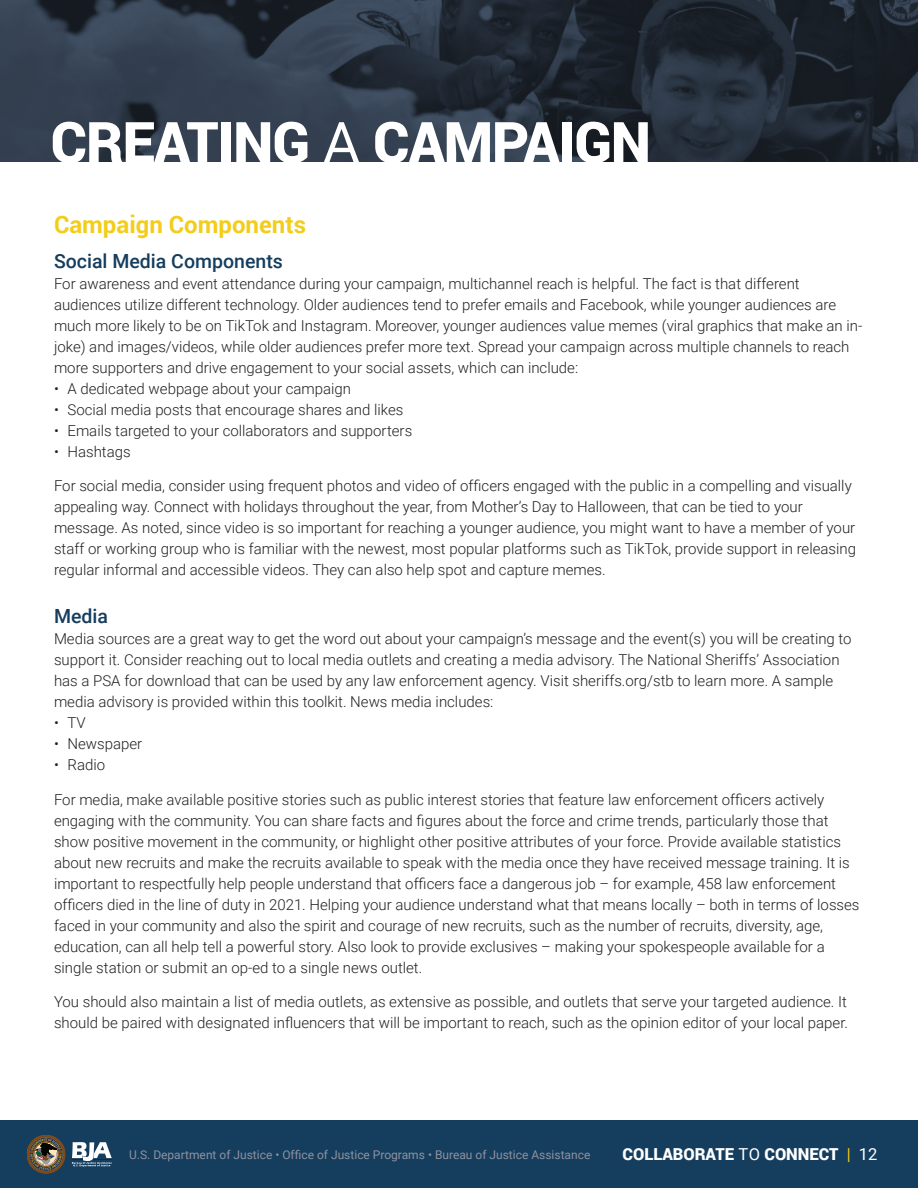
<style>
.page{position:relative;width:918px;height:1188px;background:#fff}
.page>*{position:absolute;margin:0;border:0;box-sizing:border-box;transform-origin:0 0}
.t1{font:900 57px "Roboto";letter-spacing:-.02em;color:#fff}
.t2{font:700 24px "Roboto";color:#f3cd1a}
.t3{font:500 19.5px "Roboto";color:#153d5e}
.t4{font:900 16.5px "Roboto";color:#fff}
.t5{font:300 15px/21px "Roboto";color:#231f20}
.t6{font:12px "Roboto";color:#8e929f}
.s1{font-weight:400}
.s2{font-weight:400;color:#f3cd1a}
</style>
<div class="page">
<div style="left:0;top:1120px;width:918px;height:68px;background:#153d5e"></div>
<svg style="left:27px;top:1135px;width:38px;height:38px"></svg>
<svg style="left:72px;top:1142px;width:40px;height:25px"></svg>
<img style="left:0;top:0;width:918px;height:162px">
<h1 class="t1" style="left:51px;top:102px;width:602px">CREATING <span class="s1">A</span> CAMPAIGN</h1>
<h2 class="t2" style="left:54px;top:208px;width:254px">Campaign Components</h2>
<h3 class="t3" style="left:54px;top:247px;width:230px">Social Media Components</h3>
<p class="t5" style="left:54px;top:272px;width:810px">For awareness and event attendance during your campaign, multichannel reach is helpful. The fact is that different audiences utilize different technology. Older audiences tend to prefer emails and Facebook, while younger audiences are much more likely to be on TikTok and Instagram. Moreover, younger audiences value memes (viral graphics that make an in&shy;joke) and images/videos, while older audiences prefer more text. Spread your campaign across multiple channels to reach more supporters and drive engagement to your social assets, which can include:</p>
<p class="t5" style="left:54px;top:377px;width:299px">• A dedicated webpage about your campaign</p>
<p class="t5" style="left:54px;top:398px;width:351px">• Social media posts that encourage shares and likes</p>
<p class="t5" style="left:54px;top:419px;width:360px">• Emails targeted to your collaborators and supporters</p>
<p class="t5" style="left:54px;top:440px;width:78px">• Hashtags</p>
<p class="t5" style="left:54px;top:475px;width:804px">For social media, consider using frequent photos and video of officers engaged with the public in a compelling and visually appealing way. Connect with holidays throughout the year, from Mother’s Day to Halloween, that can be tied to your message. As noted, since video is so important for reaching a younger audience, you might want to have a member of your staff or working group who is familiar with the newest, most popular platforms such as TikTok, provide support in releasing regular informal and accessible videos. They can also help spot and capture memes.</p>
<h3 class="t3" style="left:54px;top:602px;width:56px">Media</h3>
<p class="t5" style="left:54px;top:628px;width:799px">Media sources are a great way to get the word out about your campaign’s message and the event(s) you will be creating to support it. Consider reaching out to local media outlets and creating a media advisory. The National Sheriffs’ Association has a PSA for download that can be used by any law enforcement agency. Visit sheriffs.org/stb to learn more. A sample media advisory is provided within this toolkit. News media includes:</p>
<p class="t5" style="left:54px;top:712px;width:33px">• TV</p>
<p class="t5" style="left:54px;top:733px;width:90px">• Newspaper</p>
<p class="t5" style="left:54px;top:754px;width:53px">• Radio</p>
<p class="t5" style="left:54px;top:788px;width:807px">For media, make available positive stories such as public interest stories that feature law enforcement officers actively engaging with the community. You can share facts and figures about the force and crime trends, particularly those that show positive movement in the community, or highlight other positive attributes of your force. Provide available statistics about new recruits and make the recruits available to speak with the media once they have received message training. It is important to respectfully help people understand that officers face a dangerous job – for example, 458 law enforcement officers died in the line of duty in 2021. Helping your audience understand what that means locally – both in terms of losses faced in your community and also the spirit and courage of new recruits, such as the number of recruits, diversity, age, education, can all help tell a powerful story. Also look to provide exclusives – making your spokespeople available for a single station or submit an op-ed to a single news outlet.</p>
<p class="t5" style="left:54px;top:991px;width:796px">You should also maintain a list of media outlets, as extensive as possible, and outlets that serve your targeted audience. It should be paired with designated influencers that will be important to reach, such as the opinion editor of your local paper.</p>
<p class="t6" style="left:129px;top:1146px;width:463px">U.S. Department of Justice • Office of Justice Programs • Bureau of Justice Assistance</p>
<p class="t4" style="left:622px;top:1143px;width:257px">COLLABORATE <span class="s1">TO</span> CONNECT <span class="s2">|</span> <span class="s1">12</span></p>
</div>
